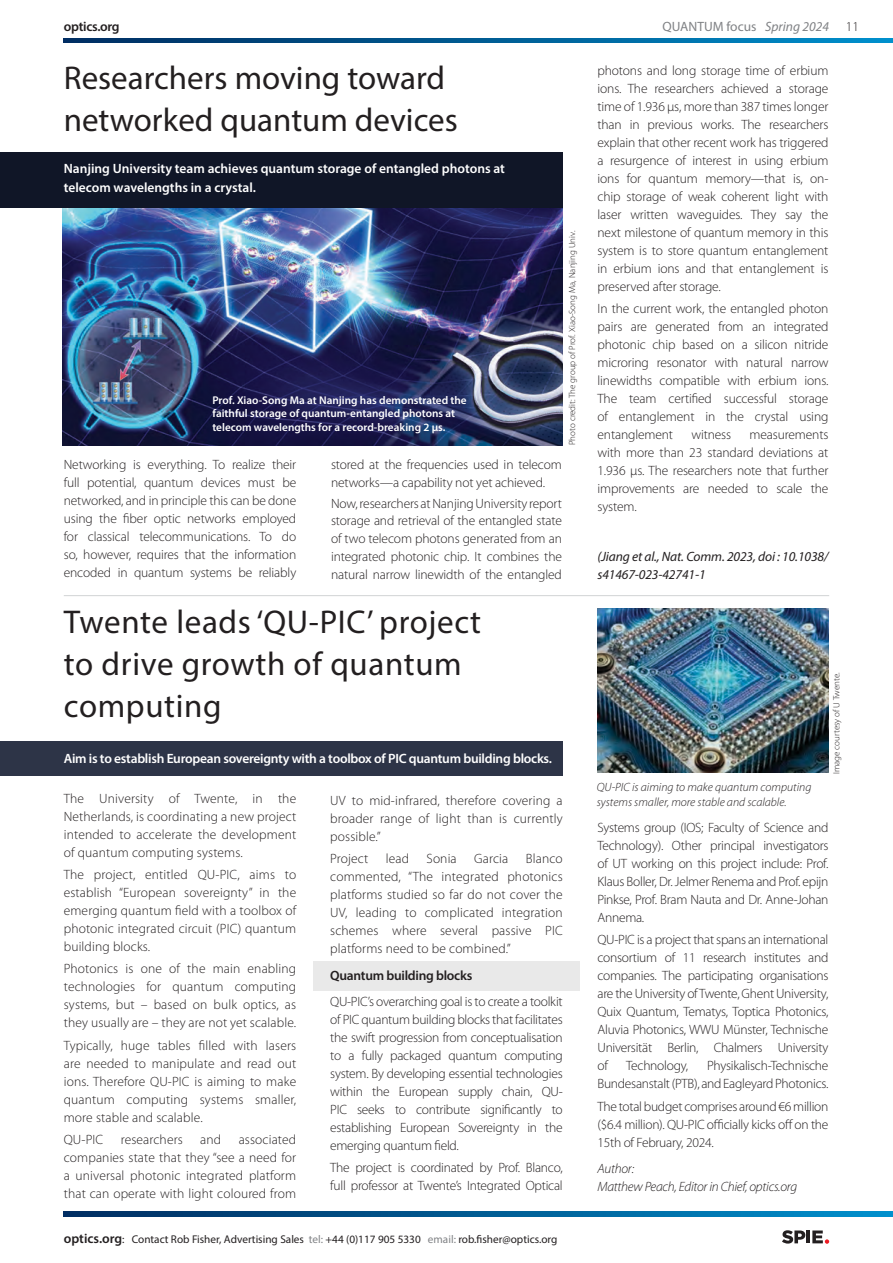
<style>
.page{position:relative;width:893px;height:1263px;background:#fff}
.page>*{position:absolute;margin:0;border:0;box-sizing:border-box;transform-origin:0 0}
.t1{font:33px/42px "Myriad Pro";letter-spacing:.01em;color:#231f20}
.t2{font:300 13.5px/18px "Myriad Pro";letter-spacing:-.01em;color:#231f20;text-align:justify}
.t3{font:600 13.5px/19.5px "Myriad Pro";letter-spacing:-.005em;color:#fff}
.t4{font:italic 13.5px/18px "Myriad Pro";letter-spacing:-.01em;color:#231f20}
.t5{font:italic 300 13.5px/18px "Myriad Pro";letter-spacing:-.02em;color:#231f20}
.t6{font:600 13.5px "Myriad Pro";letter-spacing:-.02em;color:#231f20}
.t7{font:13.5px "Myriad Pro";color:#808285}
.t8{font:300 13.5px "Myriad Pro";letter-spacing:.01em;color:#231f20}
.t9{font:italic 300 12px/15px "Myriad Pro";color:#231f20}
.t10{font:600 11.25px/13.5px "Myriad Pro";color:#fff}
.t11{font:11.25px "Myriad Pro";color:#231f20}
.t12{font:300 9px "Myriad Pro";color:#231f20}
.s1{font-style:italic}
.s2{font-weight:600;font-size:13.5px}
.s3{color:#808285}
</style>
<div class="page">
<svg style="left:64px;top:1212px;width:829px;height:4px;background:#005d94"></svg>
<svg style="left:64px;top:38px;width:829px;height:5px;background:#005d94"></svg>
<svg style="left:782px;top:1230px;width:47px;height:14px"></svg>
<div style="left:0;top:741px;width:563px;height:34px;background:#2d3447"></div>
<div style="left:313px;top:961px;width:267px;height:30px;background:#e9e9e9"></div>
<img style="left:597px;top:608px;width:231px;height:165px">
<hr style="left:64px;top:595px;width:765px;height:1px;background:#d1d3d4">
<img style="left:62px;top:207px;width:501px;height:238px">
<div style="left:0;top:152px;width:563px;height:55px;background:#101627"></div>
<p class="t6" style="left:64px;top:18px;width:57px">optics.org</p>
<p class="t7" style="left:663px;top:19px;width:168px">QUANTUM focus <span class="s1">Spring 2024</span></p>
<p class="t2" style="left:846px;top:18px;width:15px">11</p>
<p class="t1" style="left:64px;top:56px;width:396px">Researchers moving toward networked quantum devices</p>
<p class="t3" style="left:64px;top:158px;width:443px">Nanjing University team achieves quantum storage of entangled photons at telecom wavelengths in a crystal.</p>
<p class="t12" style="left:567px;top:445px;width:216px;rotate:-90deg">Photo credit: The group of Prof. Xiao-Song Ma, Nanjing Univ.</p>
<p class="t10" style="left:212px;top:393px;width:256px">Prof. Xiao-Song Ma at Nanjing has demonstrated the faithful storage of quantum-entangled photons at telecom wavelengths for a record-breaking 2 μs.</p>
<p class="t2" style="left:64px;top:456px;width:234px">Networking is everything. To realize their full potential, quantum devices must be networked, and in principle this can be done using the fiber optic networks employed for classical telecommunications. To do so, however, requires that the information encoded in quantum systems be reliably</p>
<p class="t2" style="left:331px;top:456px;width:232px">stored at the frequencies used in telecom networks—a capability not yet achieved.</p>
<p class="t2" style="left:331px;top:494px;width:232px">Now, researchers at Nanjing University report storage and retrieval of the entangled state of two telecom photons generated from an integrated photonic chip. It combines the natural narrow linewidth of the entangled</p>
<p class="t1" style="left:64px;top:600px;width:419px">Twente leads ‘QU-PIC’ project to drive growth of quantum computing</p>
<p class="t3" style="left:64px;top:748px;width:490px">Aim is to establish European sovereignty with a toolbox of PIC quantum building blocks.</p>
<p class="t2" style="left:64px;top:789px;width:234px">The University of Twente, in the Netherlands, is coordinating a new project intended to accelerate the development of quantum computing systems.</p>
<p class="t2" style="left:64px;top:865px;width:234px">The project, entitled QU-PIC, aims to establish “European sovereignty” in the emerging quantum field with a toolbox of photonic integrated circuit (PIC) quantum building blocks.</p>
<p class="t2" style="left:64px;top:960px;width:234px">Photonics is one of the main enabling technologies for quantum computing systems, but – based on bulk optics, as they usually are – they are not yet scalable.</p>
<p class="t2" style="left:64px;top:1036px;width:234px">Typically, huge tables filled with lasers are needed to manipulate and read out ions. Therefore QU-PIC is aiming to make quantum computing systems smaller, more stable and scalable.</p>
<p class="t2" style="left:64px;top:1130px;width:41px">QU-PIC</p>
<p class="t8" style="left:121px;top:1131px;width:64px">researchers</p>
<p class="t2" style="left:200px;top:1130px;width:22px">and</p>
<p class="t2" style="left:64px;top:1130px;width:234px;text-indent:175px">associated companies state that they “see a need for a universal photonic integrated platform that can operate with light coloured from</p>
<p class="t2" style="left:330px;top:791px;width:234px">UV to mid-infrared, therefore covering a broader range of light than is currently possible.”</p>
<p class="t8" style="left:330px;top:851px;width:40px">Project</p>
<p class="t2" style="left:386px;top:850px;width:25px">lead</p>
<p class="t2" style="left:426px;top:850px;width:32px">Sonia</p>
<p class="t2" style="left:474px;top:850px;width:36px">Garcia</p>
<p class="t2" style="left:330px;top:850px;width:234px;text-indent:196px">Blanco commented, “The integrated photonics platforms studied so far do not cover the UV, leading to complicated integration schemes where several passive PIC platforms need to be combined.”</p>
<p class="t6" style="left:330px;top:967px;width:144px">Quantum building blocks</p>
<p class="t2" style="left:330px;top:993px;width:234px">QU-PIC’s overarching goal is to create a toolkit of PIC quantum building blocks that facilitates the swift progression from conceptualisation to a fully packaged quantum computing system. By developing essential technologies within the European supply chain, QU-PIC seeks to contribute significantly to establishing European Sovereignty in the emerging quantum field.</p>
<p class="t2" style="left:330px;top:1159px;width:234px">The project is coordinated by Prof. Blanco, full professor at Twente’s Integrated Optical</p>
<p class="t11" style="left:64px;top:1232px;width:495px"><span class="s2">optics.org</span>: Contact Rob Fisher, Advertising Sales <span class="s3">tel:</span> +44 (0)117 905 5330 <span class="s3">email:</span> rob.fisher@optics.org</p>
<p class="t2" style="left:597px;top:61px;width:232px">photons and long storage time of erbium ions. The researchers achieved a storage time of 1.936 µs, more than 387 times longer than in previous works. The researchers explain that other recent work has triggered a resurgence of interest in using erbium ions for quantum memory—that is, on&shy;chip storage of weak coherent light with laser written waveguides. They say the next milestone of quantum memory in this system is to store quantum entanglement in erbium ions and that entanglement is preserved after storage.</p>
<p class="t2" style="left:597px;top:299px;width:232px">In the current work, the entangled photon pairs are generated from an integrated photonic chip based on a silicon nitride microring resonator with natural narrow linewidths compatible with erbium ions.<br>The team certified successful storage of entanglement in the crystal using entanglement</p>
<p class="t2" style="left:691px;top:425px;width:41px">witness</p>
<p class="t2" style="left:597px;top:425px;width:232px;text-indent:152px">measurements with more than 23 standard deviations at 1.936 µs. The researchers note that further improvements are needed to scale the system.</p>
<p class="t4" style="left:597px;top:547px;width:232px">(Jiang et al., Nat. Comm. 2023, doi : 10.1038/ s41467-023-42741-1</p>
<p class="t9" style="left:597px;top:779px;width:216px">QU-PIC is aiming to make quantum computing systems smaller, more stable and scalable.</p>
<p class="t12" style="left:831px;top:774px;width:103px;rotate:-90deg">Image courtesy of U Twente.</p>
<p class="t2" style="left:597px;top:818px;width:232px">Systems group (IOS; Faculty of Science and Technology). Other principal investigators of UT working on this project include: Prof.<br>Klaus Boller, Dr. Jelmer Renema and Prof. epijn Pinkse, Prof. Bram Nauta and Dr. Anne-Johan Annema.</p>
<p class="t2" style="left:597px;top:931px;width:232px">QU-PIC is a project that spans an international consortium of 11 research institutes and companies. The participating organisations are the University of Twente, Ghent University, Quix Quantum, Tematys, Toptica Photonics, Aluvia Photonics, WWU Münster, Technische Universität Berlin, Chalmers University of</p>
<p class="t2" style="left:597px;top:1057px;width:232px;text-align:right">Physikalisch-Technische<br>Bundesanstalt (PTB), and Eagleyard Photonics.</p>
<p class="t2" style="left:597px;top:1097px;width:232px">The total budget comprises around €6 million ($6.4 million). QU-PIC officially kicks off on the 15th of February, 2024.</p>
<p class="t5" style="left:597px;top:1159px;width:201px">Author:<br>Matthew Peach, Editor in Chief, optics.org</p>
<p class="t2" style="left:626px;top:1057px;width:64px">Technology,</p>
</div>
